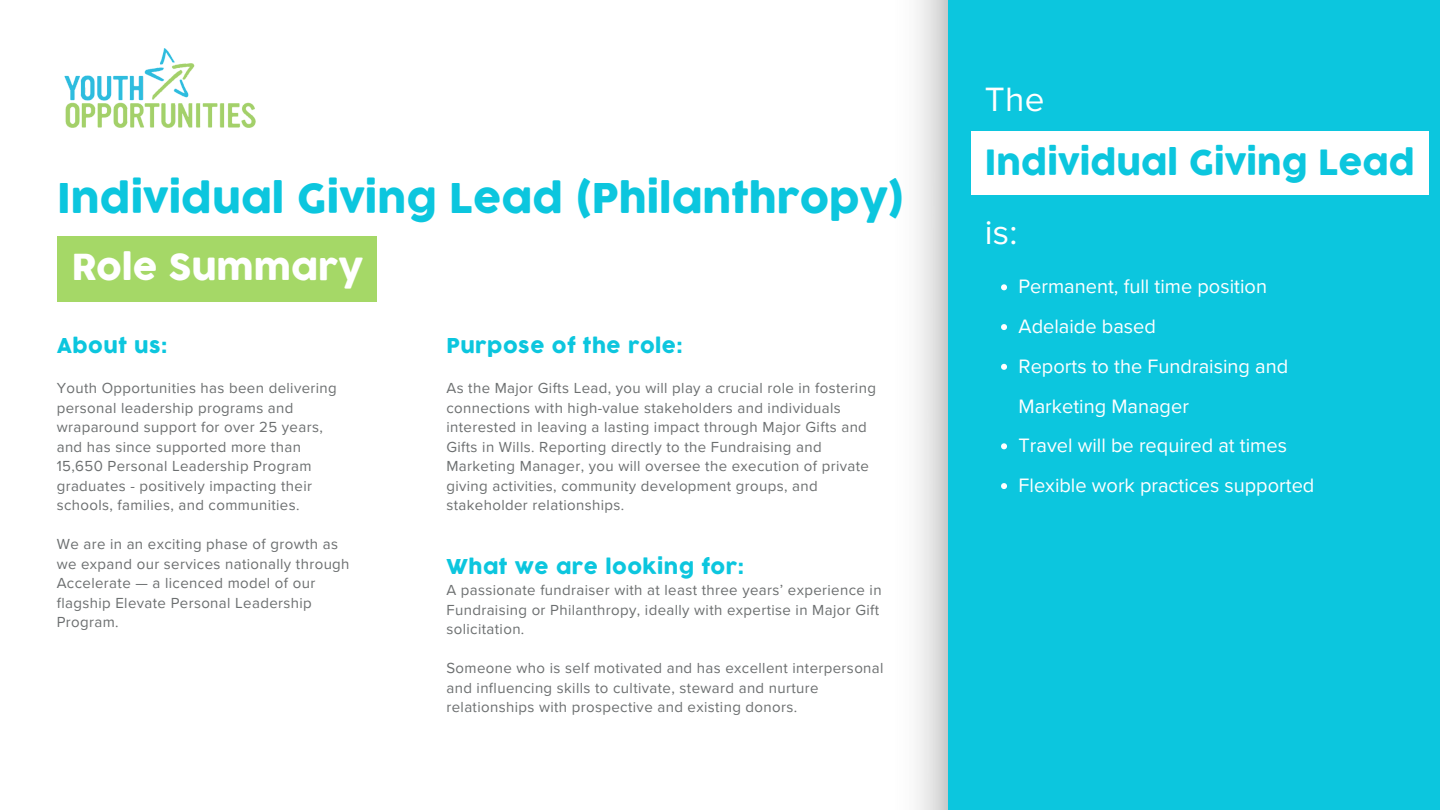
<style>
.page{position:relative;width:1440px;height:810px;background:#fff}
.page>*{position:absolute;margin:0;border:0;box-sizing:border-box;transform-origin:0 0}
.t1{font:40px "COCOGOOSE";color:#0cc6de}
.t2{font:35px "COCOGOOSE";color:#fff}
.t3{font:35px "Proxima Nova";color:#fff}
.t4{font:34px "COCOGOOSE";color:#0cc6de}
.t5{font:20px/39.8px "Proxima Nova";color:#fff}
.t6{font:20px "COCOGOOSE";letter-spacing:.025em;color:#0cc6de}
.t7{font:15px/19.5px "Proxima Nova";letter-spacing:.025em;color:#6c6f70}
</style>
<div class="page">
<img style="left:917px;top:0;width:32px;height:810px">
<div style="left:949px;top:0;width:491px;height:810px;background:#0cc6de"></div>
<img style="left:64px;top:48px;width:192px;height:80px">
<div style="left:57px;top:237px;width:320px;height:65px;background:#a5d867"></div>
<div style="left:971px;top:132px;width:458px;height:63px;background:#fff"></div>
<svg style="left:1001px;top:284px;width:6px;height:6px"></svg>
<svg style="left:1001px;top:324px;width:6px;height:6px"></svg>
<svg style="left:1001px;top:364px;width:6px;height:6px"></svg>
<svg style="left:1001px;top:443px;width:6px;height:6px"></svg>
<svg style="left:1001px;top:483px;width:6px;height:6px"></svg>
<h2 class="t1" style="left:57px;top:171px;width:849px">Individual Giving Lead (Philanthropy)</h2>
<h2 class="t2" style="left:71px;top:244px;width:293px">Role Summary</h2>
<h2 class="t6" style="left:57px;top:332px;width:112px">About us:</h2>
<p class="t7" style="left:57px;top:379px;width:282px">Youth Opportunities has been delivering personal leadership programs and wraparound support for over 25 years,</p>
<p class="t7" style="left:57px;top:437px;width:257px">and has since supported more than 15,650 Personal Leadership Program graduates - positively impacting their schools, families, and communities.</p>
<p class="t7" style="left:57px;top:535px;width:294px">We are in an exciting phase of growth as we expand our services nationally through<br>Accelerate — a licenced model of our flagship Elevate Personal Leadership<br>Program.</p>
<p class="t6" style="left:446px;top:332px;width:238px">Purpose of the role:</p>
<p class="t7" style="left:446px;top:379px;width:431px">As the Major Gifts Lead, you will play a crucial role in fostering connections with high-value stakeholders and individuals interested in leaving a lasting impact through Major Gifts and Gifts in Wills. Reporting directly to the Fundraising and Marketing Manager, you will oversee the execution of private giving activities, community development groups, and stakeholder relationships.</p>
<p class="t6" style="left:446px;top:553px;width:299px">What we are looking for:</p>
<h1 class="t7" style="left:446px;top:581px;width:437px">A passionate fundraiser with at least three years’ experience in<br>Fundraising or Philanthropy, ideally with expertise in Major Gift solicitation.</h1>
<h2 class="t7" style="left:446px;top:659px;width:439px">Someone who is self motivated and has excellent interpersonal and influencing skills to cultivate, steward and nurture relationships with prospective and existing donors.</h2>
<p class="t3" style="left:985px;top:79px;width:61px">The</p>
<h3 class="t4" style="left:985px;top:139px;width:432px">Individual Giving Lead</h3>
<p class="t3" style="left:985px;top:211px;width:34px">is:</p>
<p class="t5" style="left:1019px;top:267px;width:250px">Permanent, full time position</p>
<h3 class="t5" style="left:1019px;top:307px;width:139px">Adelaide based</h3>
<p class="t5" style="left:1019px;top:347px;width:271px">Reports to the Fundraising and<br>Marketing Manager</p>
<p class="t5" style="left:1019px;top:426px;width:270px">Travel will be required at times</p>
<p class="t5" style="left:1019px;top:466px;width:297px">Flexible work practices supported</p>
</div>
